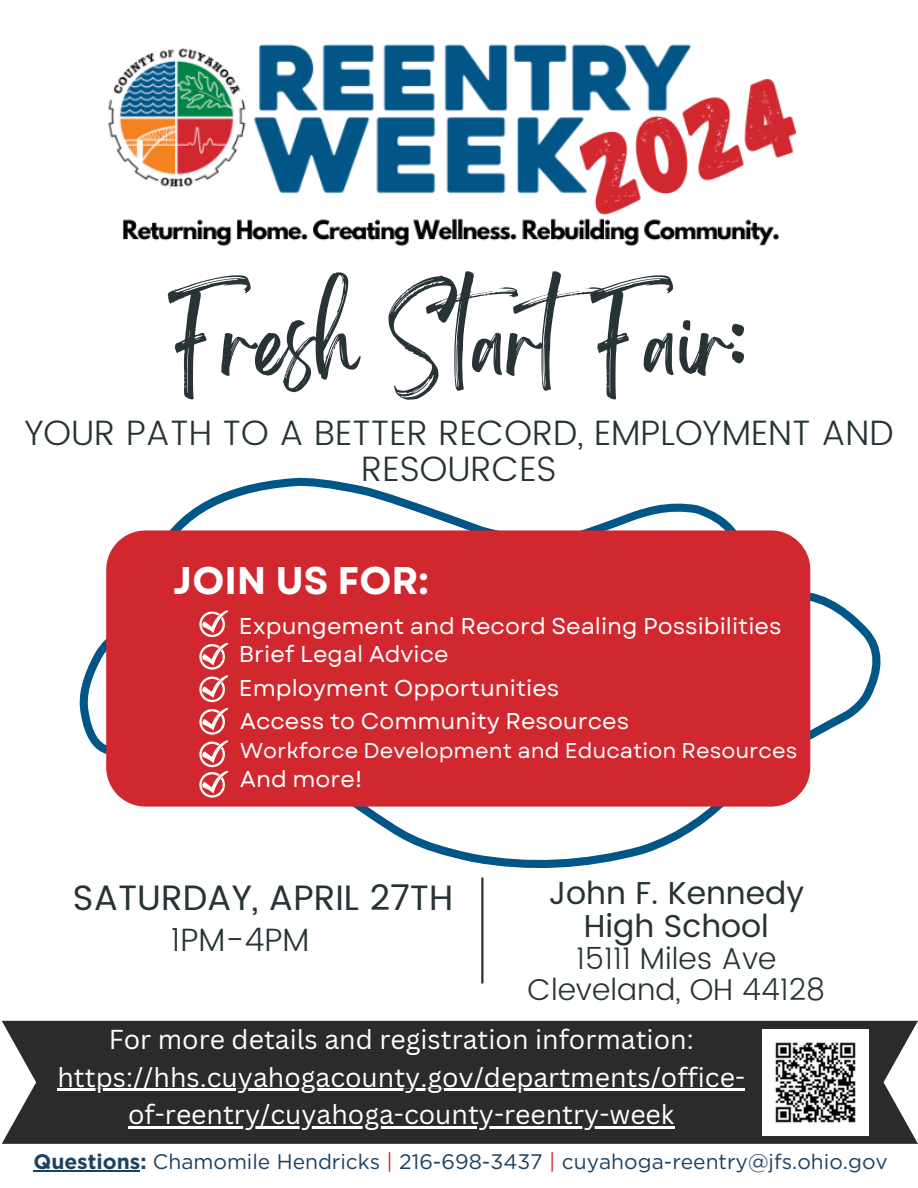
<style>
.page{position:relative;width:918px;height:1188px;background:#fff}
.page>*{position:absolute;margin:0;border:0;box-sizing:border-box;transform-origin:0 0}
.t1{font:78.6px "Brightwall";color:#273335}
.t2{font:700 38.4px "Garet";color:#fff}
.t3{font:300 35.25px/36px "Poppins";color:#273335;text-align:center}
.t4{font:35.25px "Poppins";color:#273335}
.t5{font:300 32.25px "Poppins";color:#273335}
.t6{font:31.65px/32.7px "Poppins";color:#273335;text-align:center}
.t7{font:300 30.15px/31.5px "Poppins";color:#273335;text-align:center}
.t8{font:26.7px "Canva Sans";color:#fff}
.t9{font:22.8px "Garet";color:#fff}
.t10{font:21.3px "Garet";color:#fff}
.t11{font:21px "Gotham";color:#1c4262}
.s1{font-weight:700}
.s2{color:#d1282f}
</style>
<div class="page">
<hr style="left:481px;top:878px;width:3px;height:105px;background:#273335">
<img style="left:108px;top:44px;width:689px;height:202px">
<div style="left:2px;top:1021px;width:916px;height:123px;background:#2b2b2b"></div>
<svg style="left:170px;top:477px;width:566px;height:53px"></svg>
<svg style="left:79px;top:639px;width:27px;height:115px"></svg>
<svg style="left:353px;top:589px;width:528px;height:279px"></svg>
<div style="left:106px;top:530px;width:704px;height:277px;background:#d1282f"></div>
<div style="left:146px;top:570px;width:625px;height:197px;background:#d1282f"></div>
<svg style="left:199px;top:610px;width:29px;height:27px"></svg>
<svg style="left:199px;top:643px;width:29px;height:59px"></svg>
<svg style="left:199px;top:708px;width:29px;height:90px"></svg>
<img style="left:763px;top:1030px;width:106px;height:105px">
<hr style="left:34px;top:1170px;width:106px;height:1px;background:#1c4262">
<hr style="left:57px;top:1089px;width:688px;height:2px;background:#fff">
<hr style="left:128px;top:1126px;width:546px;height:2px;background:#fff">
<p class="t1" style="left:169px;top:316px;width:582px">Fresh StartFair:</p>
<p class="t3" style="left:24px;top:415px;width:871px">YOUR PATH TO A BETTER RECORD, EMPLOYMENT AND<br>RESOURCES</p>
<p class="t2" style="left:173px;top:553px;width:257px">JOIN US FOR:</p>
<h3 class="t9" style="left:239px;top:609px;width:544px">Expungement and Record Sealing Possibilities</h3>
<p class="t9" style="left:239px;top:638px;width:211px">Brief Legal Advice</p>
<p class="t9" style="left:239px;top:671px;width:322px">Employment Opportunities</p>
<h2 class="t9" style="left:240px;top:704px;width:391px">Access to Community Resources</h2>
<p class="t10" style="left:240px;top:735px;width:559px">Workforce Development and Education Resources</p>
<h5 class="t9" style="left:240px;top:762px;width:123px">And more!</h5>
<p class="t4" style="left:73px;top:877px;width:382px">SATURDAY, APRIL 27TH</p>
<p class="t5" style="left:171px;top:921px;width:140px">1PM-4PM</p>
<p class="t6" style="left:549px;top:877px;width:257px">John F. Kennedy<br>High School</p>
<p class="t7" style="left:528px;top:942px;width:299px">15111 Miles Ave<br>Cleveland, OH 44128</p>
<p class="t8" style="left:109px;top:1021px;width:586px">For more details and registration information:</p>
<p class="t8" style="left:57px;top:1058px;width:689px">https://hhs.cuyahogacounty.gov/departments/office-</p>
<p class="t8" style="left:128px;top:1095px;width:548px">of-reentry/cuyahoga-county-reentry-week</p>
<p class="t11" style="left:34px;top:1149px;width:856px"><span class="s1">Questions:</span> Chamomile Hendricks <span class="s2">|</span> 216-698-3437 <span class="s2">|</span> cuyahoga-reentry@jfs.ohio.gov</p>
</div>
